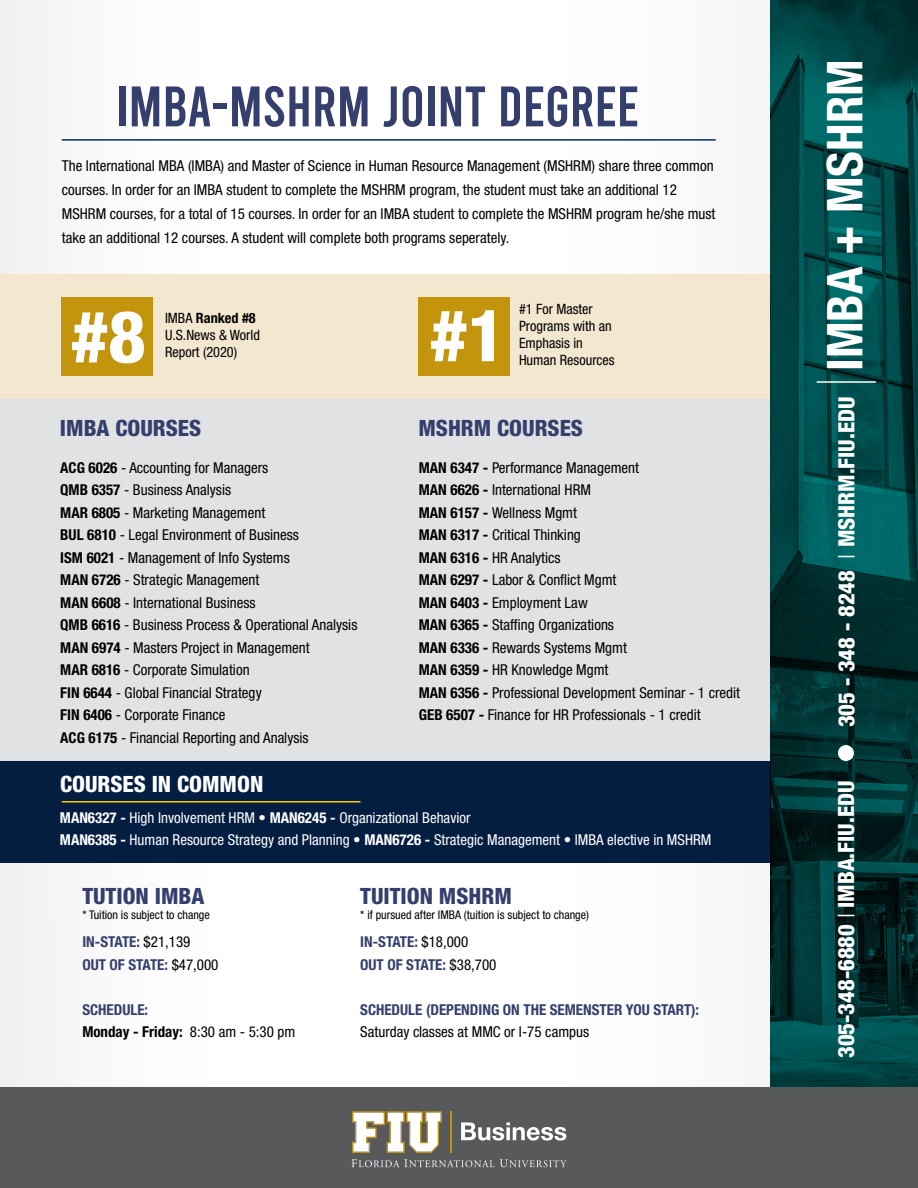
<style>
.page{position:relative;width:918px;height:1188px;background:#fff}
.page>*{position:absolute;margin:0;border:0;box-sizing:border-box;transform-origin:0 0}
.t1{font:800 condensed 72px "Helvetica Neue LT Std";color:#fff}
.t2{font:57px "Bebas";color:#343f6d}
.t3{font:700 condensed 49.5px "Helvetica Neue LT Std";color:#fff}
.t4{font:800 condensed 22.5px "Helvetica Neue LT Std";color:#fff}
.t5{font:800 condensed 22.5px "Helvetica Neue LT Std";color:#343f6d}
.t6{font:condensed 15px/22.5px "Helvetica Neue LT Std";color:#000}
.t7{font:condensed 15px/22.5px "Helvetica Neue LT Std";color:#fff}
.t8{font:700 condensed 15px/22.5px "Helvetica Neue LT Std";color:#343f6d}
.t9{font:700 condensed 15px/22.5px "Helvetica Neue LT Std";color:#000}
.t10{font:condensed 14.25px/17.1px "Helvetica Neue LT Std";color:#000}
.t11{font:condensed 12px "Helvetica Neue LT Std";color:#000}
.s1{font-weight:700}
.s2{font-weight:400;color:#000}
.s3{color:#343f6d}
.s4{font-weight:400}
</style>
<div class="page">
<svg style="left:0;top:0;width:280px;height:1087px"></svg>
<div style="left:0;top:399px;width:770px;height:362px;background:#e1e2e3"></div>
<div style="left:0;top:274px;width:770px;height:125px;background:#f4e7d0"></div>
<div style="left:0;top:761px;width:770px;height:101px;background:#041e42"></div>
<img style="left:770px;top:0;width:148px;height:1087px">
<div style="left:0;top:1087px;width:918px;height:101px;background:#58595b"></div>
<hr style="left:817px;top:381px;width:59px;height:2px;background:#fff">
<hr style="left:62px;top:139px;width:654px;height:2px;background:#002d62">
<hr style="left:450px;top:1111px;width:2px;height:42px;background:#c3950c">
<svg style="left:352px;top:1111px;width:90px;height:42px"></svg>
<svg style="left:352px;top:1159px;width:214px;height:8px"></svg>
<svg style="left:461px;top:1122px;width:105px;height:19px"></svg>
<hr style="left:62px;top:801px;width:299px;height:2px;background:#ffcb00">
<div style="left:419px;top:297px;width:91px;height:79px;background:#c3950c"></div>
<div style="left:62px;top:297px;width:91px;height:79px;background:#c3950c"></div>
<div style="left:838px;top:745px;width:16px;height:16px;background:#fff;border-radius:50%"></div>
<h2 class="t2" style="left:116px;top:78px;width:525px">IMBA-MSHRM JOINT DEGREE</h2>
<p class="t6" style="left:62px;top:154px;width:655px;line-height:24px">The International MBA (IMBA) and Master of Science in Human Resource Management (MSHRM) share three common courses. In order for an IMBA student to complete the MSHRM program, the student must take an additional 12<br>MSHRM courses, for a total of 15 courses. In order for an IMBA student to complete the MSHRM program he/she must take an additional 12 courses. A student will complete both programs seperately.</p>
<h1 class="t1" style="left:71px;top:292px;width:76px">#8</h1>
<p class="t10" style="left:165px;top:309px;width:96px">IMBA <span class="s1">Ranked #8<br></span>U.S.News &amp; World<br>Report (2020)</p>
<h3 class="t5" style="left:60px;top:414px;width:143px">IMBA COURSES</h3>
<p class="t6" style="left:60px;top:456px;width:299px"><span class="s1">ACG 6026</span> - Accounting for Managers<br><span class="s1">QMB 6357</span> - Business Analysis<br><span class="s1">MAR 6805</span> - Marketing Management<br><span class="s1">BUL 6810</span> - Legal Environment of Business<br><span class="s1">ISM 6021</span> - Management of Info Systems<br><span class="s1">MAN 6726</span> - Strategic Management<br><span class="s1">MAN 6608</span> - International Business<br><span class="s1">QMB 6616</span> - Business Process &amp; Operational Analysis <span class="s1">MAN 6974</span> - Masters Project in Management<br><span class="s1">MAR 6816</span> - Corporate Simulation<br><span class="s1">FIN 6644</span> - Global Financial Strategy<br><span class="s1">FIN 6406</span> - Corporate Finance<br><span class="s1">ACG 6175</span> - Financial Reporting and Analysis</p>
<h3 class="t4" style="left:60px;top:770px;width:205px">COURSES IN COMMON</h3>
<h1 class="t1" style="left:430px;top:291px;width:77px">#1</h1>
<p class="t10" style="left:519px;top:300px;width:94px">#1 For Master<br>Programs with an<br>Emphasis in</p>
<p class="t10" style="left:519px;top:352px;width:97px">Human Resources</p>
<h3 class="t5" style="left:418px;top:414px;width:166px">MSHRM COURSES</h3>
<p class="t6" style="left:419px;top:456px;width:323px"><span class="s1">MAN 6347 -</span> Performance Management<br><span class="s1">MAN 6626 -</span> International HRM<br><span class="s1">MAN 6157 -</span> Wellness Mgmt<br><span class="s1">MAN 6317 -</span> Critical Thinking<br><span class="s1">MAN 6316 -</span> HR Analytics<br><span class="s1">MAN 6297 -</span> Labor &amp; Conflict Mgmt<br><span class="s1">MAN 6403 -</span> Employment Law<br><span class="s1">MAN 6365 -</span> Staffing Organizations<br><span class="s1">MAN 6336 -</span> Rewards Systems Mgmt<br><span class="s1">MAN 6359 -</span> HR Knowledge Mgmt<br><span class="s1">MAN 6356 -</span> Professional Development Seminar - 1 credit<br><span class="s1">GEB 6507 -</span> Finance for HR Professionals - 1 credit</p>
<p class="t7" style="left:60px;top:806px;width:653px"><span class="s1">MAN6327 -</span> High Involvement HRM <span class="s1">• MAN6245 -</span> Organizational Behavior<br><span class="s1">MAN6385 -</span> Human Resource Strategy and Planning <span class="s1">• MAN6726 -</span> Strategic Management <span class="s1">•</span> IMBA elective in MSHRM</p>
<h3 class="t5" style="left:82px;top:882px;width:124px">TUTION IMBA</h3>
<p class="t11" style="left:82px;top:907px;width:129px">* Tuition is subject to change</p>
<p class="t8" style="left:82px;top:930px;width:138px">IN-STATE: <span class="s2">$21,139<br></span>OUT OF STATE: <span class="s2">$47,000</span></p>
<p class="t9" style="left:82px;top:998px;width:214px"><span class="s3">SCHEDULE:<br></span>Monday - Friday: <span class="s4">8:30 am - 5:30 pm</span></p>
<h3 class="t5" style="left:360px;top:882px;width:153px">TUITION MSHRM</h3>
<p class="t11" style="left:360px;top:907px;width:230px">* if pursued after IMBA (tuition is subject to change)</p>
<p class="t8" style="left:360px;top:930px;width:138px">IN-STATE: <span class="s2">$18,000<br></span>OUT OF STATE: <span class="s2">$38,700</span></p>
<p class="t8" style="left:360px;top:998px;width:341px">SCHEDULE (DEPENDING ON THE SEMENSTER YOU START):</p>
<p class="t6" style="left:360px;top:1020px;width:230px">Saturday classes at MMC or I-75 campus</p>
<h3 class="t3" style="left:815px;top:371px;width:313px;rotate:-90deg">IMBA + MSHRM</h3>
<h3 class="t4" style="left:833px;top:727px;width:332px;rotate:-90deg">305 - 348 - 8248 <span class="s4">|</span> MSHRM.FIU.EDU</h3>
<h3 class="t4" style="left:832px;top:1058px;width:279px;rotate:-90deg">305-348-6880 <span class="s4">|</span> IMBA.FIU.EDU</h3>
</div>
